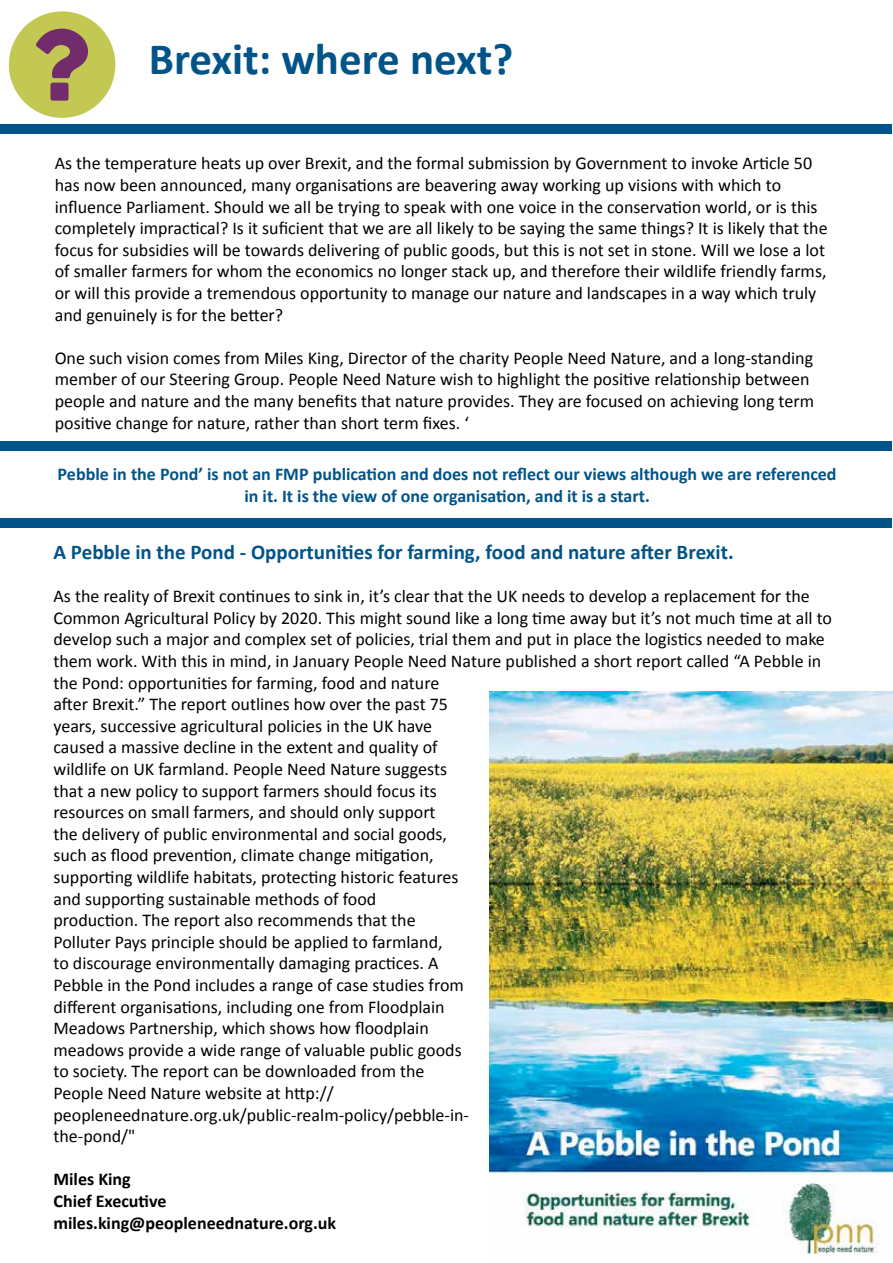
<style>
.page{position:relative;width:893px;height:1263px;background:#fff}
.page>*{position:absolute;margin:0;border:0;box-sizing:border-box;transform-origin:0 0}
.t1{font:700 45px "Calibri";color:#005489}
.t2{font:700 21px "Calibri";color:#005489}
.t3{font:18px/21.6px "Calibri";color:#000}
.t4{font:700 18px/21.6px "Calibri";color:#005489;text-align:center}
.t5{font:700 18px/21.6px "Calibri";color:#000}
</style>
<div class="page">
<img style="left:489px;top:692px;width:403px;height:564px">
<div style="left:9px;top:11px;width:106px;height:107px;background:#c2c851;border-radius:50%"></div>
<div style="left:51px;top:83px;width:18px;height:18px;background:#722b6b;border-radius:2px"></div>
<svg style="left:36px;top:29px;width:52px;height:49px"></svg>
<div style="left:1px;top:124px;width:891px;height:9px;background:#005489"></div>
<div style="left:1px;top:519px;width:891px;height:9px;background:#005489"></div>
<div style="left:1px;top:442px;width:891px;height:9px;background:#005489"></div>
<h1 class="t1" style="left:149px;top:31px;width:366px">Brexit: where next?</h1>
<p class="t3" style="left:55px;top:153px;width:774px">As the temperature heats up over Brexit, and the formal submission by Government to invoke Article 50 has now been announced, many organisations are beavering away working up visions with which to influence Parliament. Should we all be trying to speak with one voice in the conservation world, or is this completely impractical? Is it suficient that we are all likely to be saying the same things? It is likely that the focus for subsidies will be towards delivering of public goods, but this is not set in stone. Will we lose a lot of smaller farmers for whom the economics no longer stack up, and therefore their wildlife friendly farms, or will this provide a tremendous opportunity to manage our nature and landscapes in a way which truly and genuinely is for the better?</p>
<p class="t3" style="left:55px;top:347px;width:761px">One such vision comes from Miles King, Director of the charity People Need Nature, and a long-standing member of our Steering Group. People Need Nature wish to highlight the positive relationship between people and nature and the many benefits that nature provides. They are focused on achieving long term positive change for nature, rather than short term fixes. ‘</p>
<p class="t4" style="left:58px;top:463px;width:780px">Pebble in the Pond’ is not an FMP publication and does not reflect our views although we are referenced in it. It is the view of one organisation, and it is a start.</p>
<p class="t2" style="left:53px;top:539px;width:682px">A Pebble in the Pond - Opportunities for farming, food and nature after Brexit.</p>
<p class="t3" style="left:53px;top:585px;width:780px">As the reality of Brexit continues to sink in, it’s clear that the UK needs to develop a replacement for the Common Agricultural Policy by 2020. This might sound like a long time away but it’s not much time at all to develop such a major and complex set of policies, trial them and put in place the logistics needed to make them work. With this in mind, in January People Need Nature published a short report called “A Pebble in the Pond: opportunities for farming, food and nature<br>after Brexit.” The report outlines how over the past 75<br>years, successive agricultural policies in the UK have<br>caused a massive decline in the extent and quality of<br>wildlife on UK farmland. People Need Nature suggests<br>that a new policy to support farmers should focus its<br>resources on small farmers, and should only support<br>the delivery of public environmental and social goods,<br>such as flood prevention, climate change mitigation,<br>supporting wildlife habitats, protecting historic features<br>and supporting sustainable methods of food<br>production. The report also recommends that the<br>Polluter Pays principle should be applied to farmland,<br>to discourage environmentally damaging practices. A<br>Pebble in the Pond includes a range of case studies from<br>different organisations, including one from Floodplain<br>Meadows Partnership, which shows how floodplain<br>meadows provide a wide range of valuable public goods<br>to society. The report can be downloaded from the<br>People Need Nature website at http://<br>peopleneednature.org.uk/public-realm-policy/pebble-in-<br>the-pond/"</p>
<p class="t5" style="left:53px;top:1169px;width:284px">Miles King<br>Chief Executive miles.king@peopleneednature.org.uk</p>
</div>
